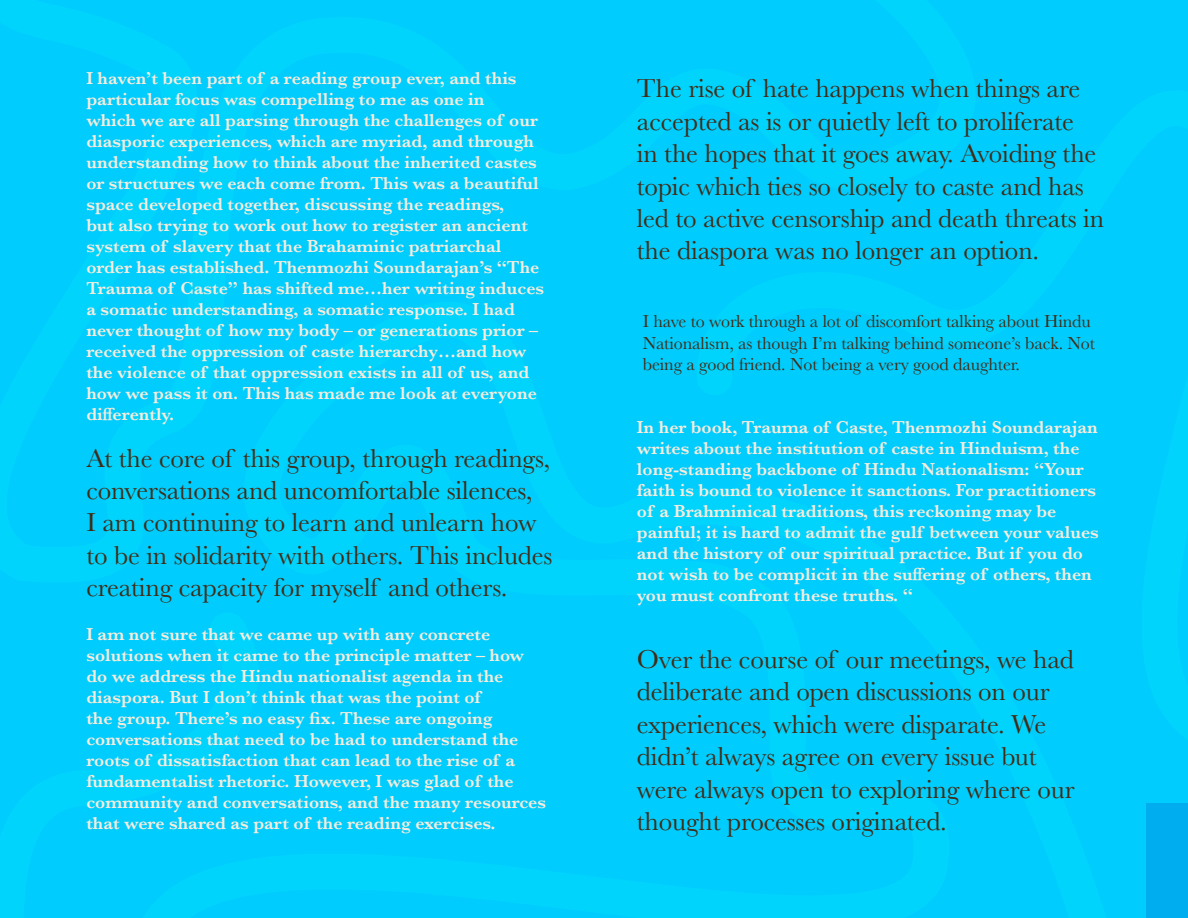
<style>
.page{position:relative;width:1188px;height:918px;background:#fff}
.page>*{position:absolute;margin:0;border:0;box-sizing:border-box;transform-origin:0 0}
.t1{font:27px/32.4px "Baskerville";letter-spacing:-.005em;color:#432c16}
.t2{font:600 18px/21px "Baskerville";color:#f6ecdd}
.t3{font:18px/21.6px "Baskerville";letter-spacing:-.005em;color:#432c16}
</style>
<div class="page">
<div style="left:268px;top:584px;width:861px;height:334px;background:#00ccfd"></div>
<div style="left:0;top:0;width:680px;height:584px;background:#00ccfd"></div>
<div style="left:680px;top:0;width:508px;height:802px;background:#00ccfd"></div>
<div style="left:0;top:552px;width:268px;height:366px;background:#00ccfd"></div>
<p class="t2" style="left:86px;top:68px;width:459px">I haven’t been part of a reading group ever, and this particular focus was compelling to me as one in<br>which we are all parsing through the challenges of our diasporic experiences, which are myriad, and through understanding how to think about the inherited castes or structures we each come from. This was a beautiful space developed together, discussing the readings,<br>but also trying to work out how to register an ancient system of slavery that the Brahaminic patriarchal order has established. Thenmozhi Soundarajan’s “The Trauma of Caste” has shifted me…her writing induces a somatic understanding, a somatic response. I had never thought of how my body – or generations prior – received the oppression of caste hierarchy…and how the violence of that oppression exists in all of us, and how we pass it on. This has made me look at everyone differently.</p>
<p class="t1" style="left:86px;top:442px;width:468px">At the core of this group, through readings, conversations and uncomfortable silences,<br>I am continuing to learn and unlearn how to be in solidarity with others. This includes creating capacity for myself and others.</p>
<p class="t2" style="left:86px;top:624px;width:461px">I am not sure that we came up with any concrete solutions when it came to the principle matter – how do we address the Hindu nationalist agenda in the diaspora. But I don’t think that was the point of<br>the group. There’s no easy fix. These are ongoing conversations that need to be had to understand the roots of dissatisfaction that can lead to the rise of a fundamentalist rhetoric. However, I was glad of the community and conversations, and the many resources that were shared as part of the reading exercises.</p>
<p class="t1" style="left:637px;top:73px;width:469px">The rise of hate happens when things are accepted as is or quietly left to proliferate<br>in the hopes that it goes away. Avoiding the topic which ties so closely to caste and has led to active censorship and death threats in the diaspora was no longer an option.</p>
<p class="t3" style="left:643px;top:311px;width:454px">I have to work through a lot of discomfort talking about Hindu<br>Nationalism, as though I’m talking behind someone’s back. Not being a good friend. Not being a very good daughter.</p>
<p class="t2" style="left:637px;top:417px;width:464px">In her book, Trauma of Caste, Thenmozhi Soundarajan writes about the institution of caste in Hinduism, the long-standing backbone of Hindu Nationalism: “Your faith is bound to violence it sanctions. For practitioners of a Brahminical traditions, this reckoning may be painful; it is hard to admit the gulf between your values and the history of our spiritual practice. But if you do not wish to be complicit in the suffering of others, then you must confront these truths. “</p>
<p class="t1" style="left:637px;top:643px;width:439px">Over the course of our meetings, we had deliberate and open discussions on our experiences, which were disparate. We didn’t always agree on every issue but were always open to exploring where our thought processes originated.</p>
</div>
